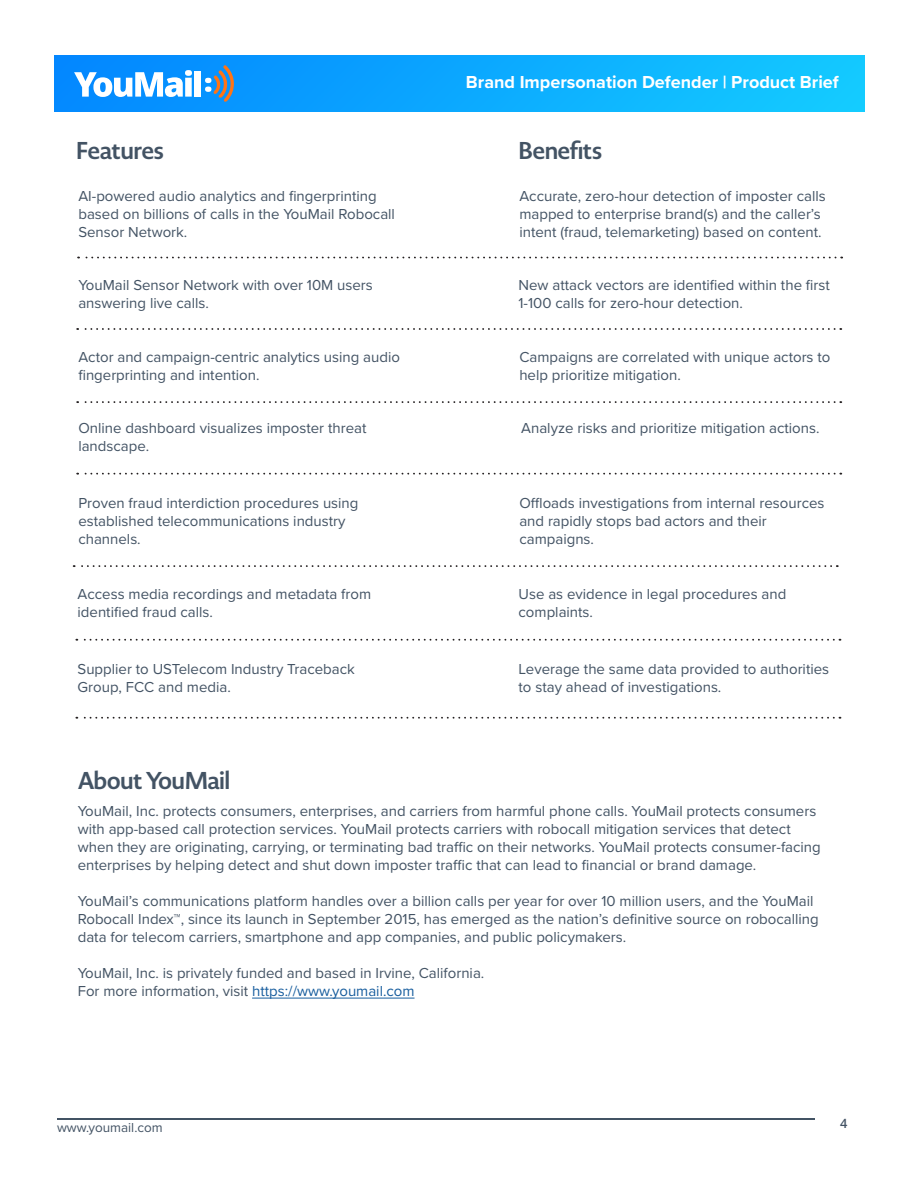
<style>
.page{position:relative;width:918px;height:1188px;background:#fff}
.page>*{position:absolute;margin:0;border:0;box-sizing:border-box;transform-origin:0 0}
.t1{font:700 24px "Novel Display";color:#435364}
.t2{font:700 18px "Proxima Nova";color:#fff}
.t3{font:15px/18px "Proxima Nova";color:#435364}
.t4{font:13.5px "Proxima Nova";color:#435364}
.t5{font:600 12.75px "Open Sans";color:#435364}
.s1{color:#175d9e}
</style>
<div class="page">
<hr style="left:57px;top:1118px;width:757px;height:2px;background:#435364">
<hr style="left:252px;top:998px;width:163px;height:1px;background:#175d9e">
<svg style="left:78px;top:257px;width:764px;height:1px"></svg>
<svg style="left:77px;top:328px;width:764px;height:2px"></svg>
<svg style="left:77px;top:401px;width:764px;height:2px"></svg>
<svg style="left:77px;top:473px;width:764px;height:2px"></svg>
<svg style="left:76px;top:639px;width:764px;height:2px"></svg>
<svg style="left:74px;top:565px;width:757px;height:2px"></svg>
<svg style="left:76px;top:717px;width:764px;height:2px"></svg>
<img style="left:55px;top:55px;width:810px;height:57px">
<svg style="left:74px;top:70px;width:118px;height:27px"></svg>
<div style="left:194px;top:71px;width:7px;height:26px;background:#fff"></div>
<svg style="left:205px;top:65px;width:29px;height:37px"></svg>
<p class="t2" style="left:466px;top:69px;width:374px">Brand Impersonation Defender | Product Brief</p>
<p class="t1" style="left:76px;top:136px;width:89px">Features</p>
<p class="t1" style="left:519px;top:136px;width:85px">Benefits</p>
<p class="t3" style="left:78px;top:186px;width:318px">AI-powered audio analytics and fingerprinting based on billions of calls in the YouMail Robocall<br>Sensor Network.</p>
<p class="t3" style="left:519px;top:186px;width:308px">Accurate, zero-hour detection of imposter calls mapped to enterprise brand(s) and the caller’s intent (fraud, telemarketing) based on content.</p>
<p class="t3" style="left:78px;top:276px;width:296px">YouMail Sensor Network with over 10M users answering live calls.</p>
<p class="t3" style="left:519px;top:276px;width:313px">New attack vectors are identified within the first<br>1-100 calls for zero-hour detection.</p>
<p class="t3" style="left:78px;top:347px;width:323px">Actor and campaign-centric analytics using audio fingerprinting and intention.</p>
<p class="t3" style="left:519px;top:347px;width:313px">Campaigns are correlated with unique actors to help prioritize mitigation.</p>
<p class="t3" style="left:78px;top:419px;width:290px">Online dashboard visualizes imposter threat landscape.</p>
<p class="t3" style="left:521px;top:419px;width:300px">Analyze risks and prioritize mitigation actions.</p>
<p class="t3" style="left:78px;top:493px;width:282px">Proven fraud interdiction procedures using established telecommunications industry channels.</p>
<p class="t3" style="left:519px;top:493px;width:307px">Offloads investigations from internal resources and rapidly stops bad actors and their campaigns.</p>
<p class="t3" style="left:78px;top:585px;width:295px">Access media recordings and metadata from identified fraud calls.</p>
<p class="t3" style="left:519px;top:585px;width:269px">Use as evidence in legal procedures and complaints.</p>
<p class="t3" style="left:78px;top:659px;width:279px">Supplier to USTelecom Industry Traceback<br>Group, FCC and media.</p>
<p class="t3" style="left:519px;top:659px;width:312px">Leverage the same data provided to authorities to stay ahead of investigations.</p>
<p class="t1" style="left:78px;top:765px;width:154px">About YouMail</p>
<p class="t3" style="left:78px;top:801px;width:745px">YouMail, Inc. protects consumers, enterprises, and carriers from harmful phone calls. YouMail protects consumers with app-based call protection services. YouMail protects carriers with robocall mitigation services that detect when they are originating, carrying, or terminating bad traffic on their networks. YouMail protects consumer-facing enterprises by helping detect and shut down imposter traffic that can lead to financial or brand damage.</p>
<p class="t3" style="left:78px;top:891px;width:743px">YouMail’s communications platform handles over a billion calls per year for over 10 million users, and the YouMail<br>Robocall Index™, since its launch in September 2015, has emerged as the nation’s definitive source on robocalling data for telecom carriers, smartphone and app companies, and public policymakers.</p>
<p class="t3" style="left:78px;top:963px;width:408px">YouMail, Inc. is privately funded and based in Irvine, California.<br>For more information, visit <span class="s1">https://www.youmail.com</span></p>
<p class="t4" style="left:57px;top:1117px;width:107px">www.youmail.com</p>
<p class="t5" style="left:840px;top:1115px;width:9px">4</p>
</div>
